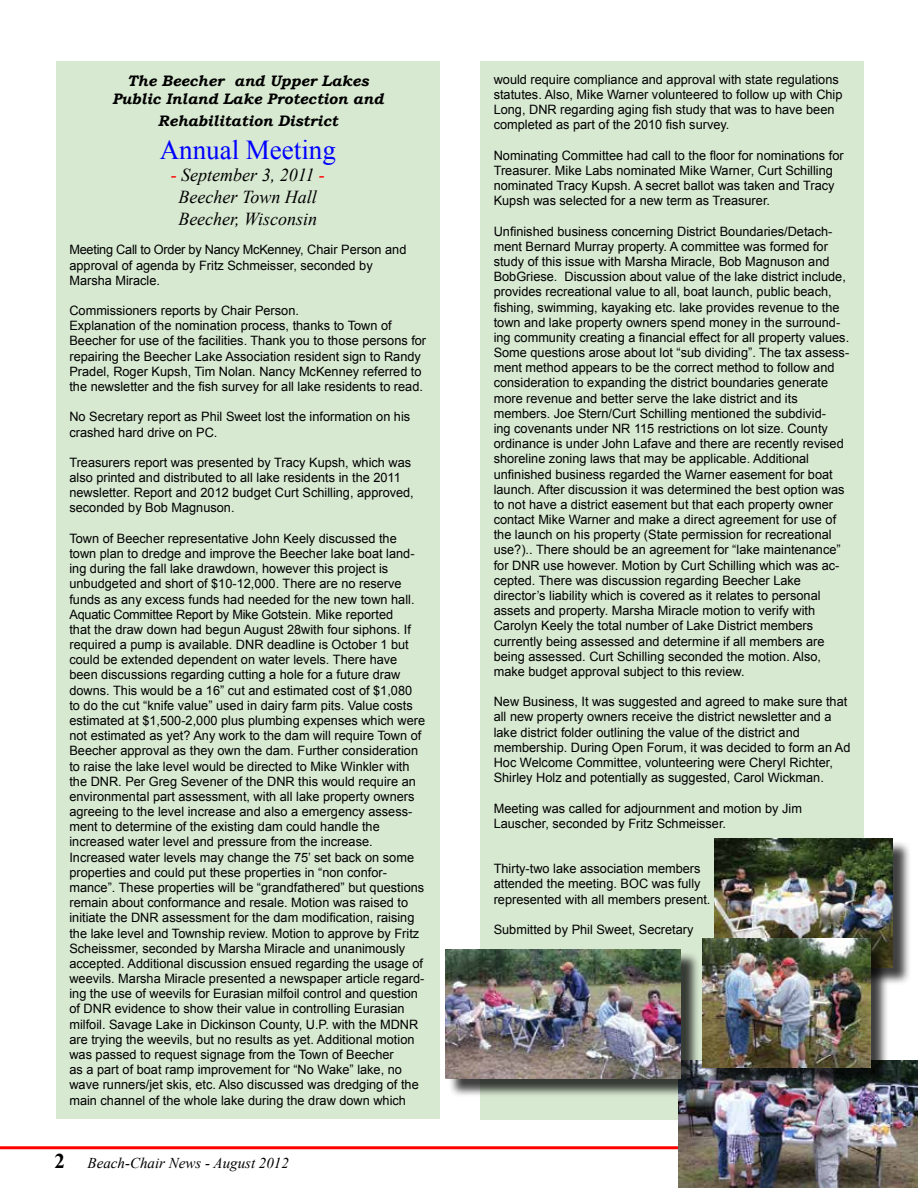
<style>
.page{position:relative;width:918px;height:1188px;background:#fff}
.page>*{position:absolute;margin:0;border:0;box-sizing:border-box;transform-origin:0 0}
.t1{font:27.3px "Times New Roman";color:#00f}
.t2{font:700 21px "Times New Roman";color:#000}
.t3{font:italic 18.15px/21.9px "Times New Roman";color:#000;text-align:center}
.t4{font:italic 700 15.15px/18.1px "Bookman Old Style";color:#000;text-align:center}
.t5{font:italic 15px "Times New Roman";color:#000}
.t6{font:12.9px/15.1px "Arial";color:#000}
.s1{color:#f00}
</style>
<div class="page">
<div style="left:56px;top:61px;width:384px;height:1058px;background:#d8e9d2"></div>
<div style="left:480px;top:61px;width:384px;height:1058px;background:#d8e9d2"></div>
<hr style="left:0;top:1146px;width:918px;height:3px;background:#f00">
<div style="left:717px;top:841px;width:195px;height:145px;background:#000;opacity:.75"></div>
<img style="left:714px;top:838px;width:179px;height:129px">
<img style="left:678px;top:1060px;width:240px;height:128px">
<div style="left:705px;top:941px;width:184px;height:145px;background:#000;opacity:.75"></div>
<img style="left:703px;top:939px;width:167px;height:129px">
<div style="left:448px;top:952px;width:252px;height:146px;background:#000;opacity:.75"></div>
<img style="left:446px;top:950px;width:235px;height:129px">
<p class="t4" style="left:112px;top:72px;width:273px">The Beecher and Upper Lakes<br>Public Inland Lake Protection and</p>
<p class="t4" style="left:158px;top:112px;width:181px">Rehabilitation District</p>
<h1 class="t1" style="left:160px;top:131px;width:178px">Annual Meeting</h1>
<h3 class="t3" style="left:171px;top:163px;width:156px"><span class="s1">-</span> September 3, 2011 <span class="s1">-<br></span>Beecher Town Hall<br>Beecher, Wisconsin</h3>
<p class="t6" style="left:69px;top:242px;width:339px">Meeting Call to Order by Nancy McKenney, Chair Person and approval of agenda by Fritz Schmeisser, seconded by<br>Marsha Miracle.</p>
<p class="t6" style="left:69px;top:303px;width:358px">Commissioners reports by Chair Person.<br>Explanation of the nomination process, thanks to Town of Beecher for use of the facilities. Thank you to those persons for repairing the Beecher Lake Association resident sign to Randy Pradel, Roger Kupsh, Tim Nolan. Nancy McKenney referred to the newsletter and the fish survey for all lake residents to read.</p>
<p class="t6" style="left:69px;top:409px;width:342px">No Secretary report as Phil Sweet lost the information on his crashed hard drive on PC.</p>
<p class="t6" style="left:69px;top:455px;width:346px">Treasurers report was presented by Tracy Kupsh, which was also printed and distributed to all lake residents in the 2011 newsletter. Report and 2012 budget Curt Schilling, approved, seconded by Bob Magnuson.</p>
<p class="t6" style="left:69px;top:531px;width:357px">Town of Beecher representative John Keely discussed the town plan to dredge and improve the Beecher lake boat land&shy;ing during the fall lake drawdown, however this project is unbudgeted and short of $10-12,000. There are no reserve funds as any excess funds had needed for the new town hall.<br>Aquatic Committee Report by Mike Gotstein. Mike reported<br>that the draw down had begun August 28with four siphons. If required a pump is available. DNR deadline is October 1 but could be extended dependent on water levels. There have been discussions regarding cutting a hole for a future draw downs. This would be a 16” cut and estimated cost of $1,080 to do the cut “knife value” used in dairy farm pits. Value costs estimated at $1,500-2,000 plus plumbing expenses which were not estimated as yet? Any work to the dam will require Town of Beecher approval as they own the dam. Further consideration to raise the lake level would be directed to Mike Winkler with the DNR. Per Greg Sevener of the DNR this would require an environmental part assessment, with all lake property owners agreeing to the level increase and also a emergency assess&shy;ment to determine of the existing dam could handle the increased water level and pressure from the increase.<br>Increased water levels may change the 75’ set back on some properties and could put these properties in “non confor&shy;mance”. These properties will be “grandfathered” but questions remain about conformance and resale. Motion was raised to initiate the DNR assessment for the dam modification, raising the lake level and Township review. Motion to approve by Fritz Scheissmer, seconded by Marsha Miracle and unanimously accepted. Additional discussion ensued regarding the usage of weevils. Marsha Miracle presented a newspaper article regard&shy;ing the use of weevils for Eurasian milfoil control and question of DNR evidence to show their value in controlling Eurasian milfoil. Savage Lake in Dickinson County, U.P. with the MDNR are trying the weevils, but no results as yet. Additional motion was passed to request signage from the Town of Beecher<br>as a part of boat ramp improvement for “No Wake” lake, no wave runners/jet skis, etc. Also discussed was dredging of the main channel of the whole lake during the draw down which</p>
<h2 class="t2" style="left:55px;top:1147px;width:12px">2</h2>
<p class="t5" style="left:88px;top:1153px;width:203px">Beach-Chair News - August 2012</p>
<p class="t6" style="left:494px;top:72px;width:350px">would require compliance and approval with state regulations statutes. Also, Mike Warner volunteered to follow up with Chip Long, DNR regarding aging fish study that was to have been completed as part of the 2010 fish survey.</p>
<p class="t6" style="left:494px;top:148px;width:352px">Nominating Committee had call to the floor for nominations for Treasurer. Mike Labs nominated Mike Warner, Curt Schilling nominated Tracy Kupsh. A secret ballot was taken and Tracy Kupsh was selected for a new term as Treasurer.</p>
<p class="t6" style="left:494px;top:224px;width:357px">Unfinished business concerning District Boundaries/Detach&shy;ment Bernard Murray property. A committee was formed for study of this issue with Marsha Miracle, Bob Magnuson and BobGriese. Discussion about value of the lake district include, provides recreational value to all, boat launch, public beach, fishing, swimming, kayaking etc. lake provides revenue to the town and lake property owners spend money in the surround&shy;ing community creating a financial effect for all property values.<br>Some questions arose about lot “sub dividing”. The tax assess&shy;ment method appears to be the correct method to follow and consideration to expanding the district boundaries generate more revenue and better serve the lake district and its members. Joe Stern/Curt Schilling mentioned the subdivid-<br>ing covenants under NR 115 restrictions on lot size. County ordinance is under John Lafave and there are recently revised shoreline zoning laws that may be applicable. Additional unfinished business regarded the Warner easement for boat launch. After discussion it was determined the best option was to not have a district easement but that each property owner contact Mike Warner and make a direct agreement for use of the launch on his property (State permission for recreational use?).. There should be an agreement for “lake maintenance” for DNR use however. Motion by Curt Schilling which was ac&shy;cepted. There was discussion regarding Beecher Lake director’s liability which is covered as it relates to personal assets and property. Marsha Miracle motion to verify with Carolyn Keely the total number of Lake District members currently being assessed and determine if all members are being assessed. Curt Schilling seconded the motion. Also, make budget approval subject to this review.</p>
<p class="t6" style="left:494px;top:694px;width:358px">New Business, It was suggested and agreed to make sure that all new property owners receive the district newsletter and a lake district folder outlining the value of the district and membership. During Open Forum, it was decided to form an Ad Hoc Welcome Committee, volunteering were Cheryl Richter, Shirley Holz and potentially as suggested, Carol Wickman.</p>
<p class="t6" style="left:494px;top:801px;width:310px">Meeting was called for adjournment and motion by Jim<br>Lauscher, seconded by Fritz Schmeisser.</p>
<p class="t6" style="left:494px;top:861px;width:218px">Thirty-two lake association members attended the meeting. BOC was fully represented with all members present.</p>
<p class="t6" style="left:494px;top:922px;width:201px">Submitted by Phil Sweet, Secretary</p>
</div>
